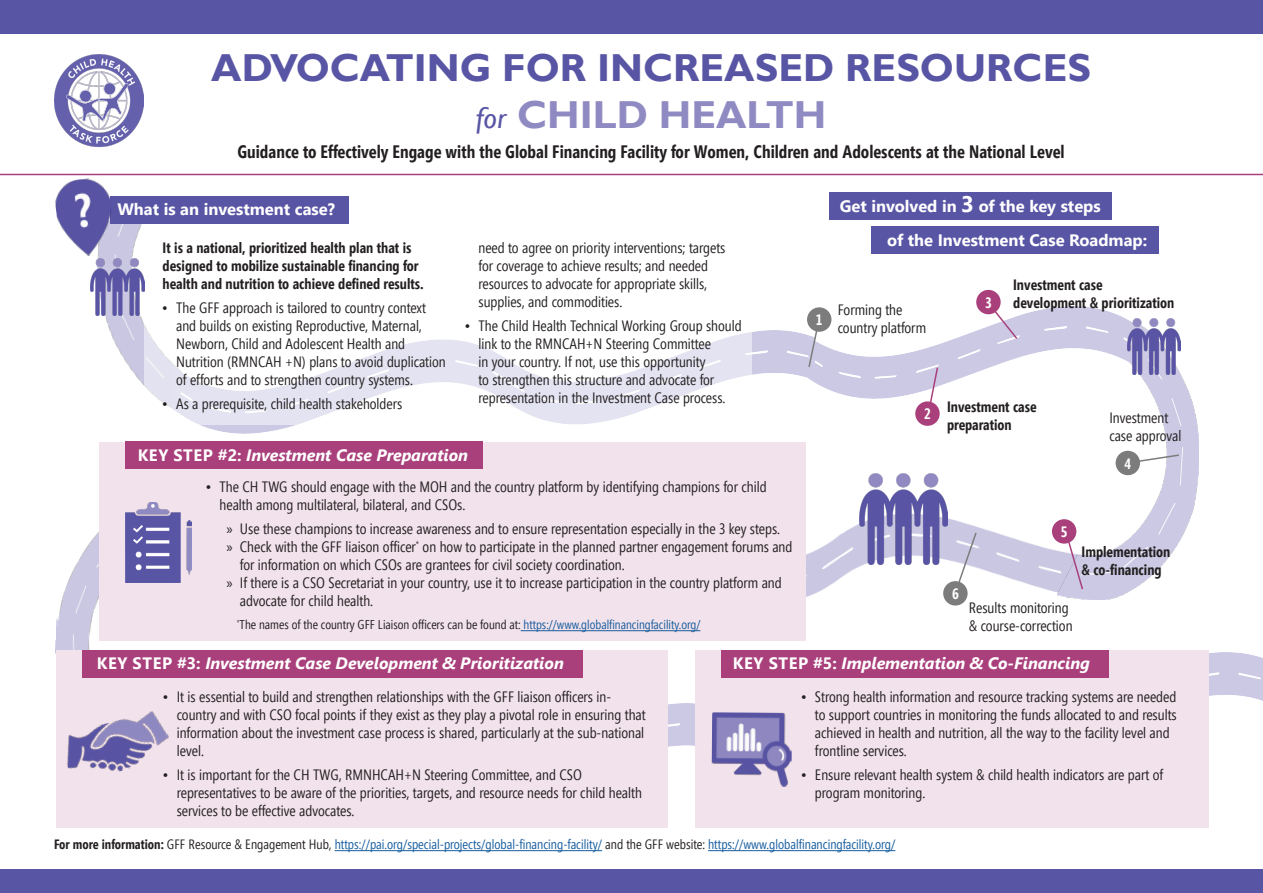
<style>
.page{position:relative;width:1263px;height:893px;background:#fff}
.page>*{position:absolute;margin:0;border:0;box-sizing:border-box;transform-origin:0 0}
.t1{font:700 39px "Gill Sans";color:#5955a5}
.t2{font:700 39px "Gill Sans";color:#908ac2}
.t3{font:700 18px "Segoe Condensed";color:#231f20}
.t4{font:italic 700 16.5px "Segoe UI";color:#fff}
.t5{font:700 16.5px "Segoe UI";color:#fff}
.t6{font:15px/18px "Segoe Condensed";color:#231f20}
.t7{font:700 15px/18px "Segoe Condensed";color:#231f20}
.t8{font:700 15px "Segoe Condensed";color:#fff}
.t9{font:13.5px "Segoe Condensed";color:#175d9e}
.t10{font:12.75px "Segoe Condensed";color:#231f20}
.s1{font-weight:400;font-style:italic;font-size:30px;color:#5955a5}
.s2{font-size:22.5px}
.s3{font-style:normal}
.s4{font-family:"Myriad Pro"}
.s5{color:#175d9e}
.s6{font-weight:700;color:#231f20}
.s7{color:#231f20}
</style>
<div class="page">
<img style="left:1208px;top:653px;width:55px;height:103px">
<img style="left:105px;top:224px;width:39px;height:162px">
<img style="left:201px;top:330px;width:607px;height:103px">
<svg style="left:144px;top:324px;width:608px;height:101px"></svg>
<img style="left:667px;top:703px;width:28px;height:103px">
<img style="left:806px;top:508px;width:305px;height:98px">
<img style="left:55px;top:509px;width:146px;height:145px">
<img style="left:1058px;top:374px;width:140px;height:225px">
<div style="left:56px;top:650px;width:611px;height:178px;background:#f2e2eb"></div>
<div style="left:695px;top:650px;width:513px;height:178px;background:#f2e2eb"></div>
<div style="left:100px;top:442px;width:706px;height:198px;background:#f2e2eb"></div>
<img style="left:808px;top:298px;width:340px;height:100px">
<div style="left:829px;top:192px;width:283px;height:27px;background:#5955a5"></div>
<img style="left:125px;top:502px;width:66px;height:81px">
<div style="left:125px;top:442px;width:358px;height:27px;background:#a9407b"></div>
<div style="left:82px;top:650px;width:500px;height:27px;background:#a9407b"></div>
<div style="left:720px;top:650px;width:388px;height:27px;background:#a9407b"></div>
<img style="left:711px;top:712px;width:81px;height:75px">
<img style="left:67px;top:711px;width:102px;height:61px">
<svg style="left:807px;top:315px;width:14px;height:54px"></svg>
<svg style="left:926px;top:366px;width:13px;height:54px"></svg>
<svg style="left:986px;top:300px;width:33px;height:41px"></svg>
<svg style="left:1063px;top:527px;width:21px;height:64px"></svg>
<div style="left:943px;top:581px;width:24px;height:25px;background:#7d7c7c;border-radius:50%"></div>
<svg style="left:957px;top:531px;width:21px;height:53px"></svg>
<div style="left:915px;top:401px;width:25px;height:25px;background:#a9407b;border-radius:50%"></div>
<div style="left:110px;top:196px;width:239px;height:28px;background:#5955a5"></div>
<div style="left:1052px;top:519px;width:24px;height:25px;background:#a9407b;border-radius:50%"></div>
<div style="left:976px;top:290px;width:25px;height:24px;background:#a9407b;border-radius:50%"></div>
<svg style="left:1135px;top:453px;width:45px;height:12px"></svg>
<div style="left:1115px;top:451px;width:25px;height:24px;background:#7d7c7c;border-radius:50%"></div>
<div style="left:807px;top:307px;width:24px;height:25px;background:#7d7c7c;border-radius:50%"></div>
<div style="left:0;top:0;width:1263px;height:34px;background:#5955a5"></div>
<img style="left:54px;top:54px;width:89px;height:94px">
<div style="left:871px;top:227px;width:287px;height:27px;background:#5955a5"></div>
<img style="left:860px;top:474px;width:87px;height:91px">
<img style="left:91px;top:259px;width:54px;height:57px">
<img style="left:1127px;top:319px;width:54px;height:55px">
<hr style="left:335px;top:850px;width:267px;height:1px;background:#175d9e">
<hr style="left:708px;top:850px;width:187px;height:1px;background:#175d9e">
<img style="left:55px;top:178px;width:62px;height:81px">
<hr style="left:0;top:174px;width:1263px;height:1px;background:#a9407b">
<div style="left:0;top:869px;width:1263px;height:24px;background:#5955a5"></div>
<hr style="left:521px;top:630px;width:179px;height:1px;background:#175d9e">
<p class="t1" style="left:211px;top:44px;width:881px">ADVOCATING FOR INCREASED RESOURCES</p>
<p class="t2" style="left:476px;top:91px;width:352px"><span class="s1">for</span> CHILD HEALTH</p>
<p class="t3" style="left:237px;top:140px;width:829px">Guidance to Effectively Engage with the Global Financing Facility for Women, Children and Adolescents at the National Level</p>
<p class="t5" style="left:840px;top:191px;width:262px">Get involved in <span class="s2">3</span> of the key steps</p>
<p class="t5" style="left:117px;top:193px;width:219px">What is an investment case?</p>
<p class="t7" style="left:163px;top:239px;width:258px">It is a national, prioritized health plan that is designed to mobilize sustainable financing for</p>
<p class="t7" style="left:163px;top:275px;width:263px">health and nutrition to achieve defined results.</p>
<p class="t6" style="left:176px;top:299px;width:271px;text-indent:-14px">• The GFF approach is tailored to country context and builds on existing Reproductive, Maternal, Newborn, Child and Adolescent Health and Nutrition (RMNCAH +N) plans to avoid duplication of efforts and to strengthen country systems.</p>
<p class="t6" style="left:163px;top:395px;width:241px">• As a prerequisite, child health stakeholders</p>
<p class="t6" style="left:478px;top:239px;width:248px">need to agree on priority interventions; targets for coverage to achieve results; and needed resources to advocate for appropriate skills, supplies, and commodities.</p>
<p class="t6" style="left:478px;top:317px;width:265px;text-indent:-14px">• The Child Health Technical Working Group should link to the RMNCAH+N Steering Committee<br>in your country. If not, use this opportunity<br>to strengthen this structure and advocate for representation in the Investment Case process.</p>
<p class="t4" style="left:138px;top:439px;width:332px"><span class="s3">KEY STEP #2:</span> Investment Case Preparation</p>
<p class="t8" style="left:816px;top:311px;width:8px">1</p>
<p class="t5" style="left:887px;top:224px;width:262px">of the Investment Case Roadmap:</p>
<p class="t6" style="left:838px;top:301px;width:90px">Forming the country platform</p>
<p class="t8" style="left:985px;top:293px;width:8px">3</p>
<p class="t7" style="left:1013px;top:276px;width:163px">Investment case development &amp; prioritization</p>
<p class="t8" style="left:924px;top:405px;width:8px">2</p>
<p class="t7" style="left:947px;top:397px;width:91px">Investment case preparation</p>
<p class="t6" style="left:1109px;top:408px;width:74px">Investment case approval</p>
<p class="t8" style="left:1124px;top:454px;width:8px">4</p>
<p class="t6" style="left:220px;top:478px;width:549px;text-indent:-14px">• The CH TWG should engage with the MOH and the country platform by identifying champions for child health among multilateral, bilateral, and CSOs.</p>
<p class="t6" style="left:226px;top:520px;width:555px"><span class="s4">»</span> Use these champions to increase awareness and to ensure representation especially in the 3 key steps.</p>
<p class="t6" style="left:240px;top:538px;width:554px;text-indent:-14px"><span class="s4">»</span> Check with the GFF liaison officer<sup>*</sup> on how to participate in the planned partner engagement forums and for information on which CSOs are grantees for civil society coordination.</p>
<p class="t6" style="left:240px;top:574px;width:543px;text-indent:-14px"><span class="s4">»</span> If there is a CSO Secretariat in your country, use it to increase participation in the country platform and advocate for child health.</p>
<p class="t8" style="left:952px;top:584px;width:8px">6</p>
<p class="t10" style="left:237px;top:617px;width:465px"><sup>*</sup>The names of the country GFF Liaison officers can be found at: <span class="s5">https://www.globalfinancingfacility.org/</span></p>
<p class="t8" style="left:1061px;top:522px;width:8px">5</p>
<p class="t6" style="left:969px;top:599px;width:105px">Results monitoring &amp; course-correction</p>
<p class="t7" style="left:1081px;top:543px;width:90px">Implementation &amp; co-financing</p>
<p class="t4" style="left:97px;top:647px;width:469px"><span class="s3">KEY STEP #3:</span> Investment Case Development &amp; Prioritization</p>
<p class="t4" style="left:733px;top:647px;width:359px"><span class="s3">KEY STEP #5:</span> Implementation &amp; Co-Financing</p>
<p class="t6" style="left:177px;top:688px;width:470px;text-indent:-14px">• It is essential to build and strengthen relationships with the GFF liaison officers in&shy;country and with CSO focal points if they exist as they play a pivotal role in ensuring that information about the investment case process is shared, particularly at the sub-national level.</p>
<p class="t6" style="left:177px;top:766px;width:467px;text-indent:-14px">• It is important for the CH TWG, RMNHCAH+N Steering Committee, and CSO representatives to be aware of the priorities, targets, and resource needs for child health services to be effective advocates.</p>
<p class="t6" style="left:815px;top:688px;width:363px;text-indent:-14px">• Strong health information and resource tracking systems are needed to support countries in monitoring the funds allocated to and results achieved in health and nutrition, all the way to the facility level and frontline services.</p>
<p class="t6" style="left:815px;top:766px;width:350px;text-indent:-14px">• Ensure relevant health system &amp; child health indicators are part of program monitoring.</p>
<p class="t9" style="left:54px;top:836px;width:843px"><span class="s6">For more information:</span> <span class="s7">GFF Resource &amp; Engagement Hub,</span> https://pai.org/special-projects/global-financing-facility/ <span class="s7">and the GFF website:</span> https://www.globalfinancingfacility.org/</p>
</div>
